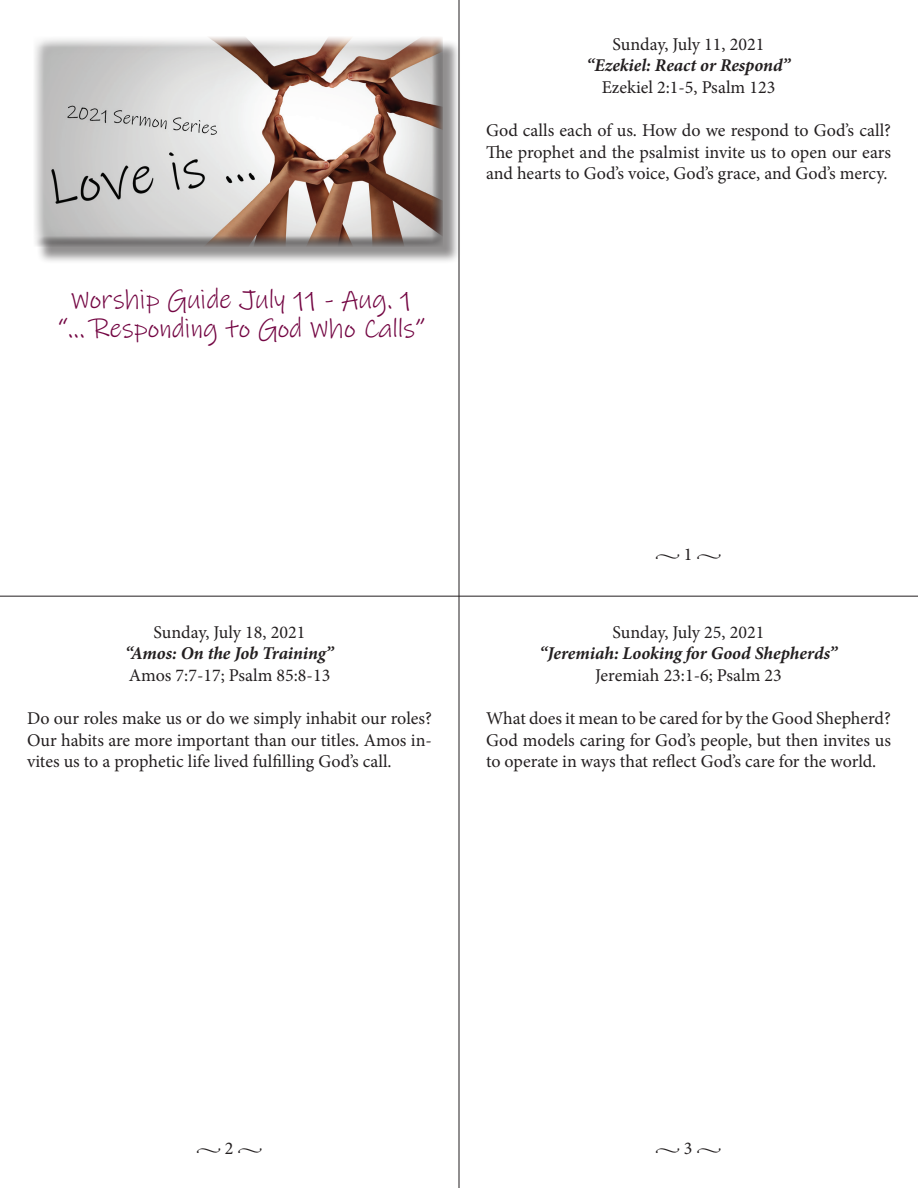
<style>
.page{position:relative;width:918px;height:1188px;background:#fff}
.page>*{position:absolute;margin:0;border:0;box-sizing:border-box;transform-origin:0 0}
.t1{font:27px "Ink Free";color:#730542}
.t2{font:18px/21.6px "Minion Pro";color:#231f20;text-align:justify}
.t3{font:italic 700 18px "Minion Pro";letter-spacing:-.005em;color:#231f20}
.t4{font:15px "Minion Pro";color:#231f20}
.s1{font-size:18px}
</style>
<div class="page">
<div style="left:36px;top:39px;width:425px;height:226px;background:#231f20;opacity:.5"></div>
<div style="left:33px;top:37px;width:411px;height:210px;background:#231f20;opacity:.75"></div>
<hr style="left:459px;top:0;width:1px;height:1188px;background:#231f20">
<hr style="left:0;top:596px;width:918px;height:1px;background:#231f20">
<p class="t1" style="left:71px;top:282px;width:343px">Worship Guide July 11 - Aug. 1</p>
<p class="t1" style="left:57px;top:311px;width:370px">“... Responding to God Who Calls”</p>
<p class="t2" style="left:613px;top:33px;width:153px">Sunday, July 11, 2021</p>
<p class="t3" style="left:587px;top:53px;width:205px">“Ezekiel: React or Respond”</p>
<p class="t2" style="left:602px;top:77px;width:175px">Ezekiel 2:1-5, Psalm 123</p>
<p class="t2" style="left:486px;top:120px;width:407px">God calls each of us. How do we respond to God’s call?<br>The prophet and the psalmist invite us to open our ears and hearts to God’s voice, God’s grace, and God’s mercy.</p>
<p class="t2" style="left:154px;top:621px;width:153px">Sunday, July 18, 2021</p>
<p class="t3" style="left:125px;top:641px;width:210px">“Amos: On the Job Training”</p>
<p class="t2" style="left:129px;top:664px;width:203px">Amos 7:7-17; Psalm 85:8-13</p>
<p class="t2" style="left:27px;top:708px;width:407px">Do our roles make us or do we simply inhabit our roles?<br>Our habits are more important than our titles. Amos in&shy;vites us to a prophetic life lived fulfilling God’s call.</p>
<p class="t4" style="left:655px;top:545px;width:68px">• <span class="s1">1</span> •</p>
<p class="t2" style="left:613px;top:621px;width:153px">Sunday, July 25, 2021</p>
<p class="t3" style="left:540px;top:641px;width:299px">“Jeremiah: Looking for Good Shepherds”</p>
<p class="t2" style="left:595px;top:664px;width:188px">Jeremiah 23:1-6; Psalm 23</p>
<p class="t2" style="left:486px;top:708px;width:406px">What does it mean to be cared for by the Good Shepherd?<br>God models caring for God’s people, but then invites us to operate in ways that reflect God’s care for the world.</p>
<p class="t4" style="left:196px;top:1139px;width:68px">• <span class="s1">2</span> •</p>
<p class="t4" style="left:655px;top:1139px;width:68px">• <span class="s1">3</span> •</p>
</div>
